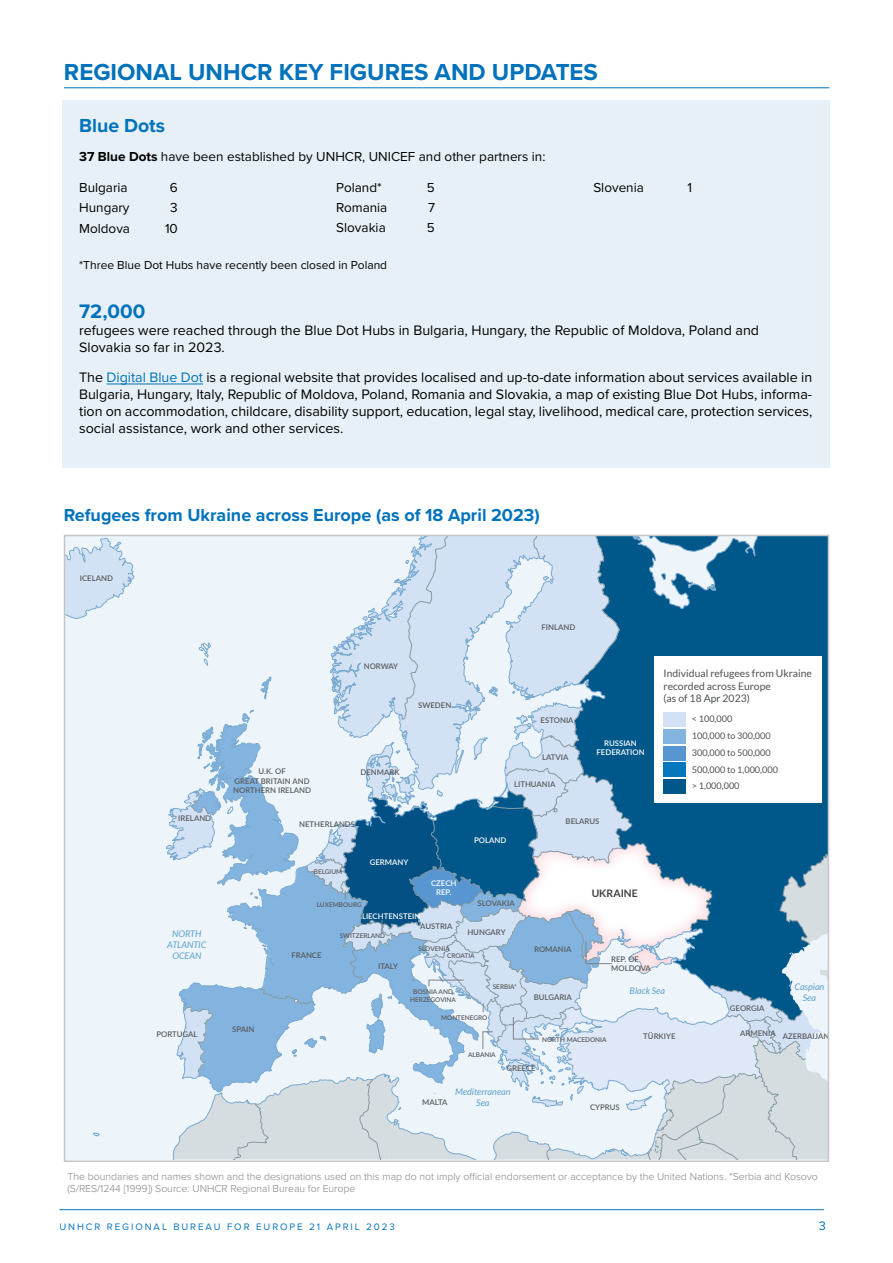
<style>
.page{position:relative;width:893px;height:1263px;background:#fff}
.page>*{position:absolute;margin:0;border:0;box-sizing:border-box;transform-origin:0 0}
.t1{font:700 24px "Proxima Nova";color:#0072bc}
.t2{font:700 20.25px "Proxima Nova";color:#0072bc}
.t3{font:700 19.5px "Proxima Nova";color:#0072bc}
.t4{font:700 18px "Proxima Nova";color:#0072bc}
.t5{font:14.25px/17.1px "Proxima Nova";color:#000}
.t6{font:13.5px "Proxima Nova";color:#000}
.t7{font:12.75px "Proxima Nova";color:#0072bc}
.t8{font:12px "Proxima Nova";color:#000}
.t9{font:300 10.5px/12.6px "Proxima Nova";color:#808285}
.t10{font:10.35px/12.5px "Lato";color:#4f5252}
.t11{font:700 10.35px "Lato";color:#414042}
.t12{font:9.75px "Proxima Nova";letter-spacing:.2em;color:#0072bc}
.t13{font:9.15px/16.8px "Lato";color:#4f5252}
.t14{font:italic 9.15px/10.9px "Lato";color:#5c9fcb;text-align:center}
.t15{font:600 7.8px/9.3px "Lato";color:#58595b}
.t16{font:600 7.8px/9.3px "Lato";color:#fff;text-align:center}
.t17{font:600 6.45px/7.8px "Lato";color:#58595b;text-align:center}
.s1{font-weight:700}
.s2{color:#0072bc}
</style>
<div class="page">
<hr style="left:59px;top:1209px;width:765px;height:1px;background:#0072bc">
<hr style="left:64px;top:87px;width:765px;height:1px;background:#0072bc">
<svg style="left:66px;top:537px;width:761px;height:622px;background:#b6cfe2"></svg>
<div style="left:62px;top:100px;width:767px;height:368px;background:#e7f0f6"></div>
<hr style="left:107px;top:384px;width:96px;height:1px;background:#0072bc">
<h1 class="t1" style="left:64px;top:54px;width:536px">REGIONAL UNHCR KEY FIGURES AND UPDATES</h1>
<h3 class="t3" style="left:79px;top:111px;width:88px">Blue Dots</h3>
<p class="t6" style="left:79px;top:147px;width:468px"><span class="s1">37 Blue Dots</span> have been established by UNHCR, UNICEF and other partners in:</p>
<p class="t6" style="left:79px;top:177px;width:50px">Bulgaria</p>
<p class="t6" style="left:170px;top:177px;width:9px">6</p>
<p class="t6" style="left:79px;top:197px;width:52px">Hungary</p>
<p class="t6" style="left:170px;top:197px;width:9px">3</p>
<p class="t6" style="left:79px;top:219px;width:52px">Moldova</p>
<p class="t6" style="left:165px;top:219px;width:14px">10</p>
<p class="t6" style="left:336px;top:177px;width:47px">Poland*</p>
<p class="t6" style="left:427px;top:177px;width:9px">5</p>
<p class="t6" style="left:336px;top:197px;width:53px">Romania</p>
<p class="t6" style="left:428px;top:197px;width:8px">7</p>
<p class="t6" style="left:336px;top:218px;width:51px">Slovakia</p>
<p class="t6" style="left:427px;top:218px;width:9px">5</p>
<p class="t6" style="left:593px;top:177px;width:52px">Slovenia</p>
<p class="t6" style="left:687px;top:177px;width:6px">1</p>
<p class="t8" style="left:79px;top:256px;width:309px">*Three Blue Dot Hubs have recently been closed in Poland</p>
<h2 class="t2" style="left:79px;top:296px;width:68px">72,000</h2>
<p class="t5" style="left:79px;top:321px;width:681px">refugees were reached through the Blue Dot Hubs in Bulgaria, Hungary, the Republic of Moldova, Poland and<br>Slovakia so far in 2023.</p>
<p class="t5" style="left:79px;top:368px;width:735px;text-align:justify">The <span class="s2">Digital Blue Dot</span> is a regional website that provides localised and up-to-date information about services available in Bulgaria, Hungary, Italy, Republic of Moldova, Poland, Romania and Slovakia, a map of existing Blue Dot Hubs, informa&shy;tion on accommodation, childcare, disability support, education, legal stay, livelihood, medical care, protection services, social assistance, work and other services.</p>
<p class="t4" style="left:64px;top:501px;width:478px">Refugees from Ukraine across Europe (as of 18 April 2023)</p>
<p class="t15" style="left:80px;top:574px;width:35px">ICELAND</p>
<p class="t15" style="left:542px;top:623px;width:35px">FINLAND</p>
<p class="t15" style="left:364px;top:662px;width:36px">NORWAY</p>
<p class="t15" style="left:418px;top:700px;width:35px">SWEDEN</p>
<p class="t15" style="left:178px;top:813px;width:34px">IRELAND</p>
<p class="t15" style="left:233px;top:767px;width:79px;text-align:center">U.K. OF<br>GREAT BRITAIN AND<br>NORTHERN IRELAND</p>
<p class="t15" style="left:360px;top:767px;width:41px">DENMARK</p>
<p class="t15" style="left:299px;top:819px;width:57px">NETHERLANDS</p>
<p class="t15" style="left:541px;top:715px;width:34px">ESTONIA</p>
<p class="t15" style="left:542px;top:752px;width:28px">LATVIA</p>
<p class="t15" style="left:514px;top:779px;width:43px">LITHUANIA</p>
<p class="t15" style="left:566px;top:816px;width:35px">BELARUS</p>
<p class="t16" style="left:597px;top:738px;width:50px">RUSSIAN<br>FEDERATION</p>
<p class="t10" style="left:663px;top:667px;width:150px">Individual refugees from Ukraine recorded across Europe<br>(as of 18 Apr 2023)</p>
<p class="t13" style="left:692px;top:710px;width:88px">&lt; 100,000<br>100,000 to 300,000<br>300,000 to 500,000<br>500,000 to 1,000,000 &gt; 1,000,000</p>
<p class="t16" style="left:474px;top:835px;width:34px">POLAND</p>
<p class="t16" style="left:370px;top:858px;width:40px">GERMANY</p>
<p class="t17" style="left:314px;top:867px;width:30px">BELGIUM</p>
<p class="t16" style="left:431px;top:878px;width:27px">CZECH<br>REP.</p>
<p class="t11" style="left:592px;top:887px;width:47px">UKRAINE</p>
<p class="t17" style="left:317px;top:900px;width:47px">LUXEMBOURG</p>
<p class="t15" style="left:478px;top:898px;width:39px">SLOVAKIA</p>
<p class="t16" style="left:362px;top:911px;width:60px">LIECHTENSTEIN</p>
<p class="t14" style="left:167px;top:929px;width:41px">NORTH<br>ATLANTIC<br>OCEAN</p>
<p class="t15" style="left:291px;top:950px;width:32px">FRANCE</p>
<p class="t17" style="left:340px;top:932px;width:47px">SWITZERLAND</p>
<p class="t15" style="left:378px;top:961px;width:21px">ITALY</p>
<p class="t15" style="left:420px;top:921px;width:34px">AUSTRIA</p>
<p class="t15" style="left:467px;top:927px;width:40px">HUNGARY</p>
<p class="t17" style="left:447px;top:945px;width:29px;line-height:6.6px;text-align:left;text-indent:-29px">SLOVENIA<br>CROATIA</p>
<p class="t15" style="left:534px;top:944px;width:39px">ROMANIA</p>
<p class="t15" style="left:611px;top:954px;width:41px">REP. OF<br>MOLDOVA</p>
<p class="t15" style="left:156px;top:1029px;width:43px">PORTUGAL</p>
<p class="t15" style="left:232px;top:1024px;width:24px">SPAIN</p>
<p class="t17" style="left:493px;top:982px;width:26px">SERBIA*</p>
<p class="t17" style="left:410px;top:988px;width:47px">BOSNIA AND<br>HERZEGOVINA</p>
<p class="t17" style="left:441px;top:1013px;width:48px">MONTENEGRO</p>
<p class="t15" style="left:534px;top:992px;width:40px">BULGARIA</p>
<p class="t17" style="left:542px;top:1035px;width:66px">NORTH MACEDONIA</p>
<p class="t14" style="left:630px;top:985px;width:37px">Black Sea</p>
<p class="t15" style="left:643px;top:1031px;width:34px">TÜRKIYE</p>
<p class="t14" style="left:794px;top:982px;width:31px">Caspian<br>Sea</p>
<p class="t15" style="left:730px;top:1003px;width:36px">GEORGIA</p>
<p class="t15" style="left:740px;top:1028px;width:37px">ARMENIA</p>
<p class="t15" style="left:783px;top:1031px;width:48px">AZERBAIJAN</p>
<p class="t17" style="left:468px;top:1051px;width:29px">ALBANIA</p>
<p class="t15" style="left:506px;top:1063px;width:31px">GREECE</p>
<p class="t15" style="left:422px;top:1098px;width:27px">MALTA</p>
<p class="t14" style="left:455px;top:1086px;width:57px">Mediterranean<br>Sea</p>
<p class="t15" style="left:590px;top:1102px;width:31px">CYPRUS</p>
<p class="t9" style="left:68px;top:1169px;width:752px">The boundaries and names shown and the designations used on this map do not imply official endorsement or acceptance by the United Nations. *Serbia and Kosovo (S/RES/1244 [1999]) Source: UNHCR Regional Bureau for Europe</p>
<p class="t12" style="left:59px;top:1220px;width:337px">UNHCR REGIONAL BUREAU FOR EUROPE 21 APRIL 2023</p>
<p class="t7" style="left:819px;top:1216px;width:9px">3</p>
</div>
